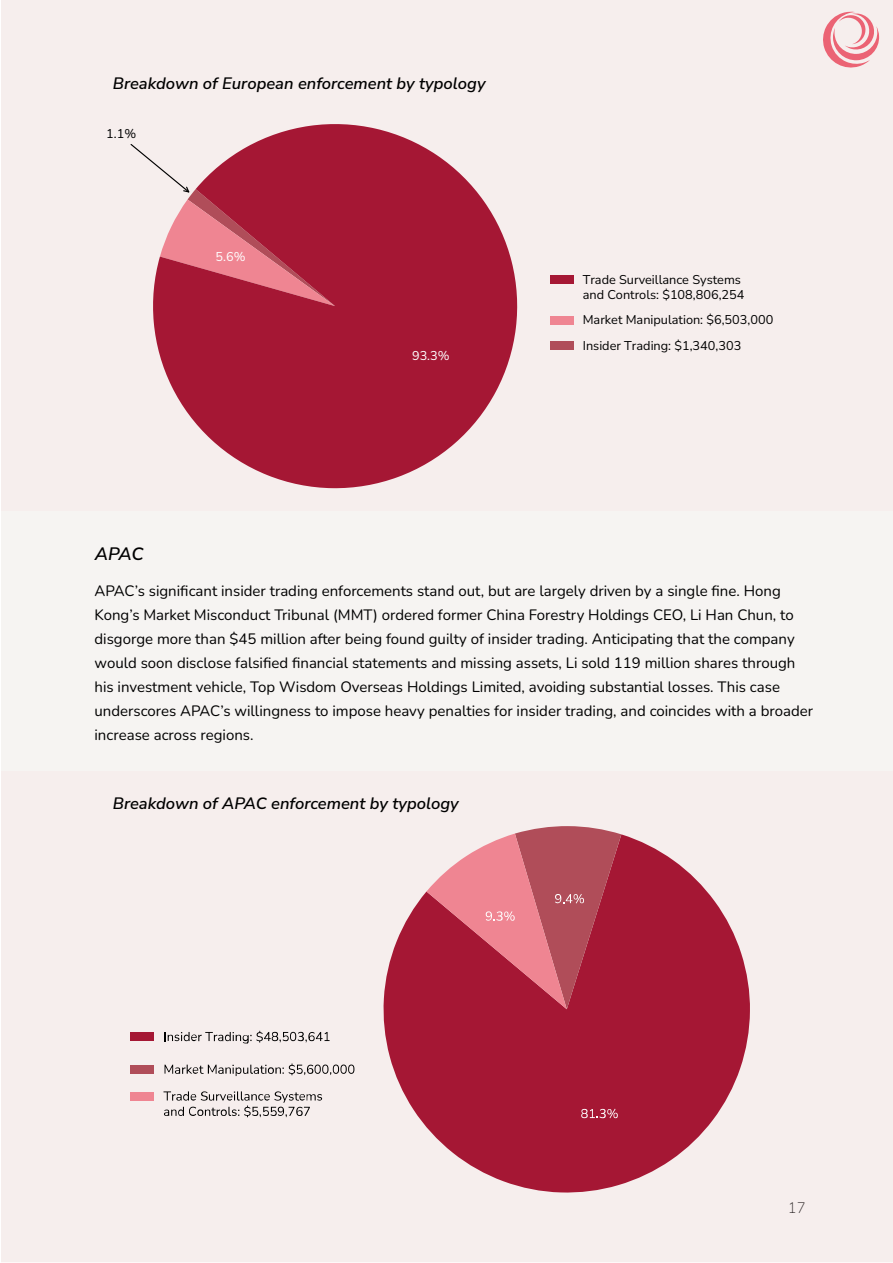
<style>
.page{position:relative;width:893px;height:1263px;background:#fff}
.page>*{position:absolute;margin:0;border:0;box-sizing:border-box;transform-origin:0 0}
.t1{font:italic 600 18px "Nunito Sans";color:#000}
.t2{font:italic 600 16.5px "Nunito Sans";color:#000}
.t3{font:15px/24px "Nunito";color:#000}
.t4{font:200 15px "Nunito";color:#000}
.t5{font:200 12.75px/15.3px "Nunito Sans 12 pt";color:#000}
.t6{font:200 12.75px "Nunito Sans 12 pt";color:#fff}
</style>
<div class="page">
<div style="left:1px;top:1px;width:891px;height:1261px;background:#f6f4f2"></div>
<div style="left:2px;top:772px;width:891px;height:491px;background:#f6eeed"></div>
<div style="left:2px;top:1px;width:891px;height:510px;background:#f6eeed"></div>
<div style="left:550px;top:342px;width:23px;height:8px;background:#b04d59"></div>
<div style="left:550px;top:275px;width:23px;height:9px;background:#a51734"></div>
<div style="left:550px;top:316px;width:23px;height:8px;background:#ef8592"></div>
<svg style="left:383px;top:834px;width:367px;height:359px;fill:#a51734"></svg>
<div style="left:131px;top:1033px;width:23px;height:8px;background:#a51734"></div>
<div style="left:131px;top:1065px;width:23px;height:9px;background:#b04d59"></div>
<div style="left:131px;top:1092px;width:23px;height:8px;background:#ef8592"></div>
<svg style="left:163px;top:1091px;width:159px;height:26px"></svg>
<svg style="left:165px;top:1031px;width:165px;height:12px"></svg>
<svg style="left:165px;top:1063px;width:189px;height:13px"></svg>
<svg style="left:581px;top:1109px;width:37px;height:9px"></svg>
<svg style="left:426px;top:826px;width:195px;height:183px;background:#c35768"></svg>
<svg style="left:153px;top:124px;width:365px;height:364px;fill:#a51734"></svg>
<svg style="left:130px;top:143px;width:205px;height:163px"></svg>
<p class="t2" style="left:113px;top:71px;width:374px">Breakdown of European enforcement by typology</p>
<p class="t5" style="left:106px;top:126px;width:31px">1.1%</p>
<p class="t6" style="left:216px;top:248px;width:31px">5.6%</p>
<p class="t1" style="left:95px;top:541px;width:50px">APAC</p>
<p class="t6" style="left:412px;top:347px;width:39px">93.3%</p>
<p class="t5" style="left:583px;top:271px;width:163px">Trade Surveillance Systems and Controls: $108,806,254</p>
<p class="t5" style="left:583px;top:337px;width:160px">Insider Trading: $1,340,303</p>
<p class="t5" style="left:583px;top:312px;width:192px">Market Manipulation: $6,503,000</p>
<p class="t3" style="left:94px;top:578px;width:720px">APAC’s significant insider trading enforcements stand out, but are largely driven by a single fine. Hong Kong’s Market Misconduct Tribunal (MMT) ordered former China Forestry Holdings CEO, Li Han Chun, to disgorge more than $45 million after being found guilty of insider trading. Anticipating that the company would soon disclose falsified financial statements and missing assets, Li sold 119 million shares through his investment vehicle, Top Wisdom Overseas Holdings Limited, avoiding substantial losses. This case underscores APAC’s willingness to impose heavy penalties for insider trading, and coincides with a broader increase across regions.</p>
<p class="t2" style="left:113px;top:791px;width:347px">Breakdown of APAC enforcement by typology</p>
<p class="t4" style="left:788px;top:1198px;width:19px">17</p>
</div>
